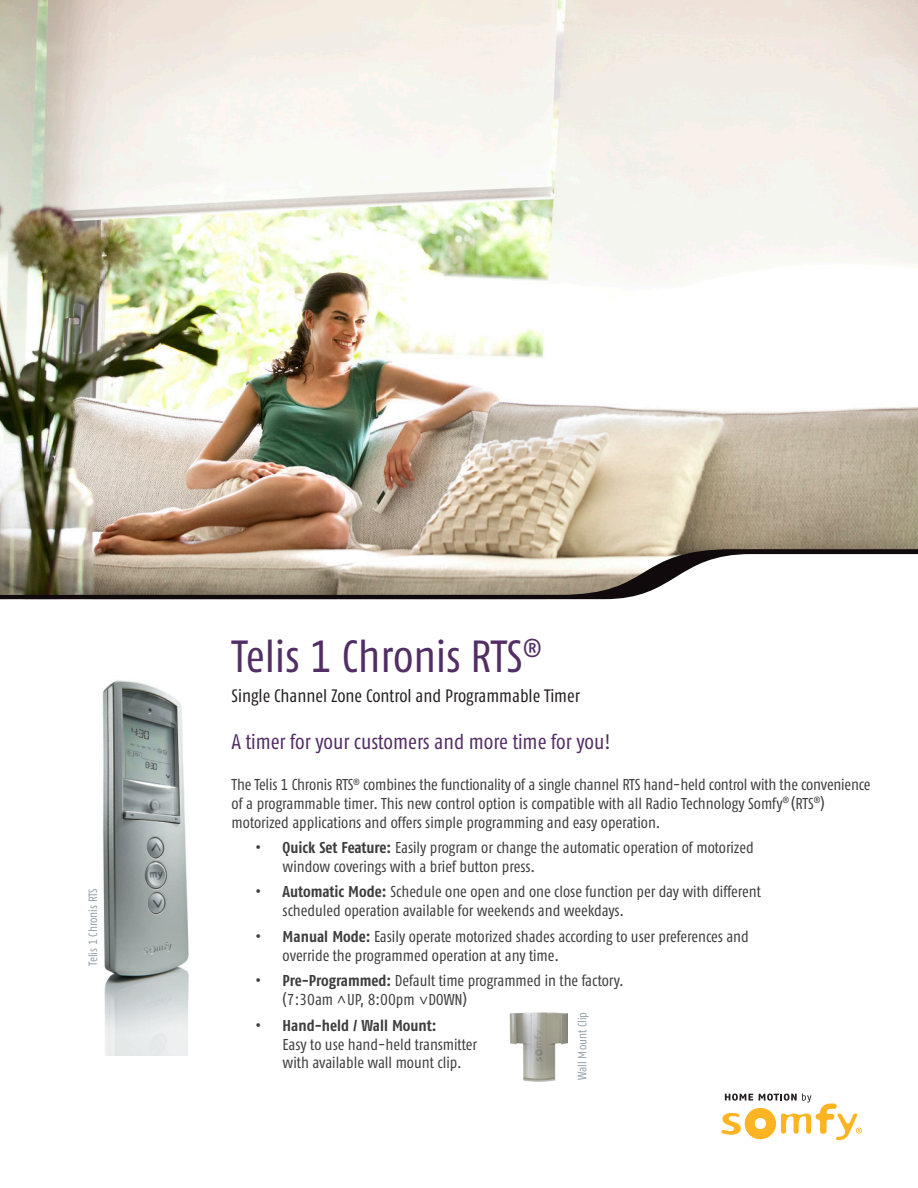
<style>
.page{position:relative;width:918px;height:1188px;background:#fff}
.page>*{position:absolute;margin:0;border:0;box-sizing:border-box;transform-origin:0 0}
.t1{font:45px "Fago Co Regular Tf";color:#522e64}
.t2{font:21px "Fago Co Regular Tf";color:#522e64}
.t3{font:18px "Fago Co Regular Tf";color:#231f20}
.t4{font:18px "Minion Pro";color:#231f20}
.t5{font:15.75px/18.9px "Fago Co Regular Tf";letter-spacing:-.005em;color:#3e3e3f}
.t6{font:12px "Fago Co Regular Tf";color:#94a0a9}
.s1{font-family:"Fago Co Bold Tf"}
</style>
<div class="page">
<img style="left:0;top:0;width:918px;height:549px">
<svg style="left:0;top:599px;width:611px;height:1px"></svg>
<svg style="left:0;top:549px;width:918px;height:50px"></svg>
<img style="left:102px;top:680px;width:87px;height:375px">
<img style="left:509px;top:1012px;width:58px;height:70px">
<svg style="left:721px;top:1093px;width:141px;height:47px"></svg>
<p class="t6" style="left:86px;top:966px;width:79px;rotate:-90deg">Telis 1 Chronis RTS</p>
<p class="t1" style="left:232px;top:631px;width:312px">Telis 1 Chronis RTS<sup>®</sup></p>
<p class="t3" style="left:232px;top:686px;width:350px">Single Channel Zone Control and Programmable Timer</p>
<p class="t2" style="left:232px;top:730px;width:380px">A timer for your customers and more time for you!</p>
<p class="t5" style="left:232px;top:775px;width:640px">The Telis 1 Chronis RTS<sup>®</sup> combines the functionality of a single channel RTS hand-held control with the convenience of a programmable timer. This new control option is compatible with all Radio Technology Somfy<sup>®</sup> (RTS<sup>®</sup>) motorized applications and offers simple programming and easy operation.</p>
<p class="t5" style="left:283px;top:838px;width:473px;text-indent:-27px"><span class="s1">• Quick Set Feature:</span> Easily program or change the automatic operation of motorized window coverings with a brief button press.</p>
<p class="t5" style="left:283px;top:882px;width:480px;text-indent:-27px"><span class="s1">• Automatic Mode:</span> Schedule one open and one close function per day with different scheduled operation available for weekends and weekdays.</p>
<p class="t5" style="left:283px;top:927px;width:468px;text-indent:-27px"><span class="s1">• Manual Mode:</span> Easily operate motorized shades according to user preferences and override the programmed operation at any time.</p>
<p class="t5" style="left:283px;top:971px;width:343px;text-indent:-27px"><span class="s1">• Pre-Programmed:</span> Default time programmed in the factory. (7:30am UP, 8:00pm DOWN)</p>
<p class="t5" style="left:283px;top:1016px;width:196px;text-indent:-27px"><span class="s1">• Hand-held / Wall Mount:<br></span>Easy to use hand-held transmitter with available wall mount clip.</p>
<p class="t4" style="left:336px;top:989px;width:12px">^</p>
<p class="t4" style="left:429px;top:1011px;width:12px;rotate:-180deg">^</p>
<p class="t6" style="left:576px;top:1080px;width:70px;rotate:-90deg">Wall Mount Clip</p>
</div>
